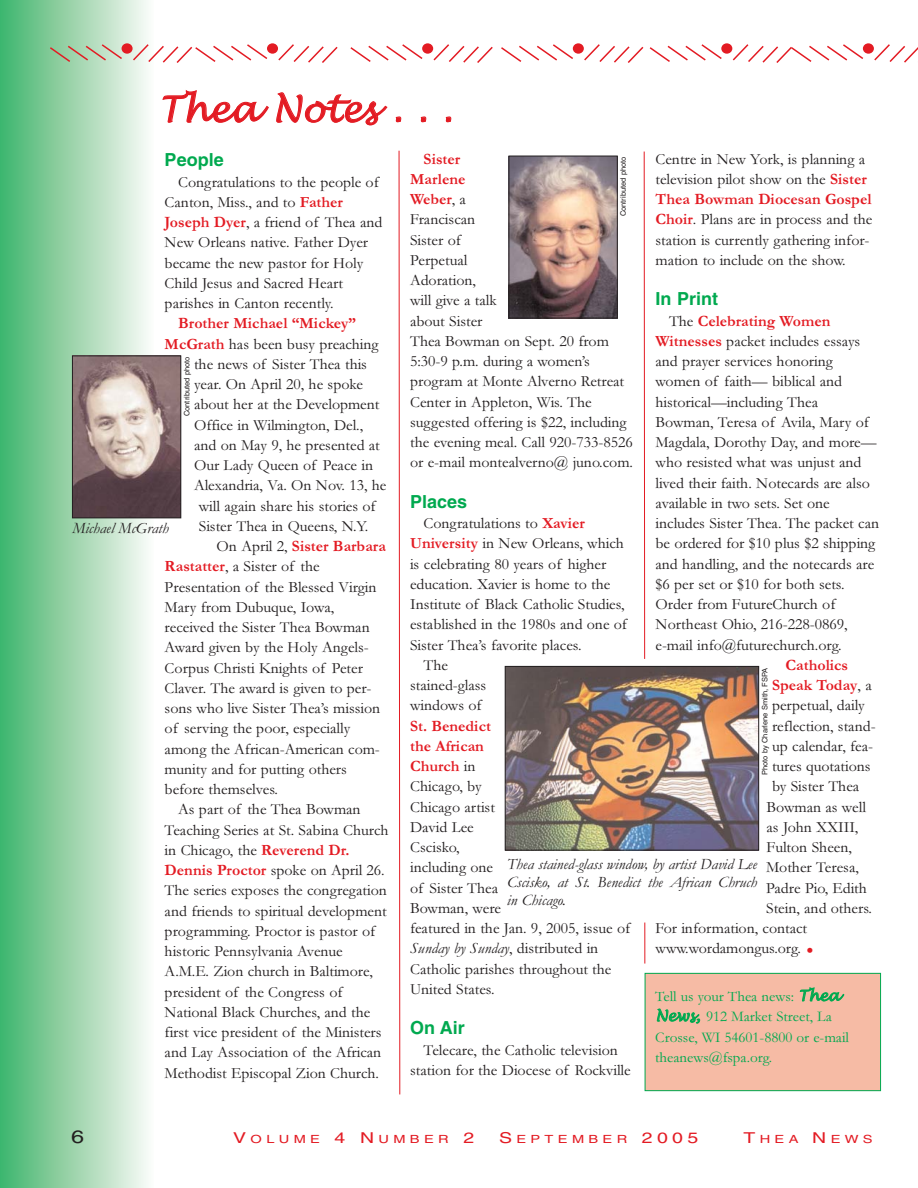
<style>
.page{position:relative;width:918px;height:1188px;background:#fff}
.page>*{position:absolute;margin:0;border:0;box-sizing:border-box;transform-origin:0 0}
.t1{font:36px "TT2873 O00";letter-spacing:-.005em;color:#e31b23}
.t2{font:700 18px "Helvetica";color:#00a94f}
.t3{font:18px "Helvetica";color:#231f20;scale:1.3 1}
.t4{font:15.75px/20.2px "TT2865 O00";color:#231f20}
.t5{font:15.75px/20.2px "TT286 CO00";color:#e31b23}
.t6{font:15.75px/18px "TT285 DO00";color:#231f20;text-align:justify}
.t7{font:15px/20.2px "TT2865 O00";color:#00a94f}
.t8{font:11.25px "Helvetica";letter-spacing:.295em;color:#e31b23;scale:1.3 1}
.t9{font:7.5px "Helvetica";color:#231f20}
.s1{font-family:"TT286 CO00";color:#e31b23}
.s2{font-family:"TT2865 O00";color:#231f20}
.s3{font-family:"TT2865 O00"}
.s4{font-family:"TT2873 O00"}
.s5{font-size:15px}
</style>
<div class="page">
<div style="left:0;top:0;width:153px;height:1188px;background:linear-gradient(to right,#41b46b,#fdfaf7)"></div>
<svg style="left:48px;top:43px;width:290px;height:22px"></svg>
<svg style="left:350px;top:43px;width:568px;height:20px"></svg>
<hr style="left:645px;top:923px;width:1px;height:41px;background:#e31b23">
<svg style="left:399px;top:151px;width:1px;height:944px"></svg>
<div style="left:645px;top:973px;width:236px;height:118px;background:#f6bba5"></div>
<div style="left:645px;top:973px;width:236px;height:118px;border:1px solid #00a94f"></div>
<img style="left:74px;top:358px;width:105px;height:158px">
<div style="left:72px;top:356px;width:109px;height:162px;border:1px solid #231f20"></div>
<img style="left:507px;top:668px;width:250px;height:181px">
<div style="left:505px;top:666px;width:254px;height:185px;border:1px solid #231f20"></div>
<svg style="left:644px;top:151px;width:1px;height:508px"></svg>
<img style="left:511px;top:158px;width:105px;height:158px">
<div style="left:509px;top:156px;width:109px;height:162px;border:1px solid #231f20"></div>
<h1 class="t1" style="left:159px;top:91px;width:296px">Thea Notes . . .</h1>
<p class="t2" style="left:165px;top:154px;width:61px">People</p>
<p class="t4" style="left:165px;top:173px;width:219px;text-indent:13px">Congratulations to the people of<br>Canton, Miss., and to <span class="s1">Father<br>Joseph Dyer</span>, a friend of Thea and<br>New Orleans native. Father Dyer became the new pastor for Holy<br>Child Jesus and Sacred Heart parishes in Canton recently.</p>
<p class="t5" style="left:178px;top:315px;width:180px">Brother Michael “Mickey”</p>
<p class="t4" style="left:165px;top:335px;width:215px"><span class="s1">McGrath</span> has been busy preaching</p>
<p class="t4" style="left:194px;top:356px;width:175px">the news of Sister Thea this</p>
<p class="t4" style="left:194px;top:376px;width:171px">year. On April 20, he spoke</p>
<p class="t4" style="left:194px;top:396px;width:187px">about her at the Development</p>
<p class="t4" style="left:194px;top:416px;width:171px">Office in Wilmington, Del.,</p>
<p class="t4" style="left:194px;top:437px;width:187px">and on May 9, he presented at</p>
<p class="t4" style="left:194px;top:457px;width:181px">Our Lady Queen of Peace in</p>
<p class="t4" style="left:194px;top:477px;width:194px">Alexandria, Va. On Nov. 13, he</p>
<p class="t4" style="left:199px;top:497px;width:178px">will again share his stories of</p>
<p class="t4" style="left:199px;top:518px;width:171px">Sister Thea in Queens, N.Y.</p>
<p class="t5" style="left:217px;top:538px;width:171px"><span class="s2">On April 2,</span> Sister Barbara</p>
<p class="t4" style="left:165px;top:558px;width:217px"><span class="s1">Rastatter</span>, a Sister of the<br>Presentation of the Blessed Virgin<br>Mary from Dubuque, Iowa, received the Sister Thea Bowman<br>Award given by the Holy Angels-<br>Corpus Christi Knights of Peter<br>Claver. The award is given to per&shy;sons who live Sister Thea’s mission of serving the poor, especially among the African-American com&shy;munity and for putting others before themselves.</p>
<p class="t4" style="left:165px;top:801px;width:225px;text-indent:13px">As part of the Thea Bowman Teaching Series at St. Sabina Church in Chicago, the <span class="s1">Reverend Dr.<br>Dennis Proctor</span> spoke on April 26.<br>The series exposes the congregation and friends to spiritual development programming. Proctor is pastor of historic Pennsylvania Avenue A.M.E. Zion church in Baltimore, president of the Congress of National Black Churches, and the first vice president of the Ministers and Lay Association of the African Methodist Episcopal Zion Church.</p>
<p class="t5" style="left:410px;top:150px;width:57px;text-align:center">Sister<br>Marlene<br>Weber<span class="s2">, a</span></p>
<p class="t4" style="left:410px;top:211px;width:224px">Franciscan<br>Sister of<br>Perpetual<br>Adoration,<br>will give a talk<br>about Sister<br>Thea Bowman on Sept. 20 from<br>5:30-9 p.m. during a women’s program at Monte Alverno Retreat<br>Center in Appleton, Wis. The suggested offering is $22, including the evening meal. Call 920-733-8526 or e-mail montealverno@ juno.com.</p>
<p class="t2" style="left:410px;top:495px;width:59px">Places</p>
<p class="t4" style="left:424px;top:515px;width:163px">Congratulations to <span class="s1">Xavier</span></p>
<p class="t4" style="left:410px;top:535px;width:215px"><span class="s1">University</span> in New Orleans, which</p>
<p class="t4" style="left:410px;top:555px;width:198px">is celebrating 80 years of higher</p>
<p class="t4" style="left:410px;top:576px;width:202px">education. Xavier is home to the</p>
<p class="t4" style="left:410px;top:596px;width:216px">Institute of Black Catholic Studies,</p>
<p class="t4" style="left:410px;top:616px;width:218px">established in the 1980s and one of</p>
<p class="t4" style="left:410px;top:636px;width:173px">Sister Thea’s favorite places.</p>
<p class="t4" style="left:424px;top:657px;width:26px">The</p>
<p class="t4" style="left:410px;top:677px;width:78px">stained-glass</p>
<p class="t4" style="left:410px;top:697px;width:73px">windows of</p>
<p class="t5" style="left:410px;top:717px;width:82px">St. Benedict the African<br>Church <span class="s2">in</span></p>
<p class="t4" style="left:410px;top:778px;width:222px">Chicago, by<br>Chicago artist<br>David Lee<br>Cscisko,<br>including one<br>of Sister Thea<br>Bowman, were<br>featured in the Jan. 9, 2005, issue of</p>
<p class="t6" style="left:410px;top:941px;width:190px">Sunday by Sunday<span class="s3">, distributed in</span></p>
<p class="t4" style="left:410px;top:960px;width:203px">Catholic parishes throughout the<br>United States.</p>
<p class="t2" style="left:410px;top:1021px;width:56px">On Air</p>
<p class="t4" style="left:410px;top:1041px;width:222px;text-align:center">Telecare, the Catholic television station for the Diocese of Rockville</p>
<p class="t4" style="left:656px;top:150px;width:213px">Centre in New York, is planning a television pilot show on the <span class="s1">Sister</span></p>
<p class="t5" style="left:656px;top:191px;width:217px">Thea Bowman Diocesan Gospel</p>
<p class="t4" style="left:656px;top:211px;width:218px"><span class="s1">Choir</span>. Plans are in process and the station is currently gathering infor&shy;mation to include on the show.</p>
<p class="t2" style="left:656px;top:292px;width:64px">In Print</p>
<p class="t5" style="left:669px;top:312px;width:163px"><span class="s2">The</span> Celebrating Women</p>
<p class="t4" style="left:656px;top:333px;width:225px"><span class="s1">Witnesses</span> packet includes essays and prayer services honoring women of faith— biblical and historical—including Thea<br>Bowman, Teresa of Avila, Mary of<br>Magdala, Dorothy Day, and more— who resisted what was unjust and lived their faith. Notecards are also available in two sets. Set one includes Sister Thea. The packet can be ordered for $10 plus $2 shipping and handling, and the notecards are $6 per set or $10 for both sets.<br>Order from FutureChurch of<br>Northeast Ohio, 216-228-0869, e-mail info@futurechurch.org.</p>
<p class="t5" style="left:772px;top:657px;width:101px;text-indent:13px">Catholics<br>Speak Today<span class="s2">, a</span></p>
<p class="t4" style="left:772px;top:697px;width:94px">perpetual, daily</p>
<p class="t4" style="left:772px;top:717px;width:105px">reflection, stand-</p>
<p class="t4" style="left:772px;top:738px;width:103px">up calendar, fea-</p>
<p class="t4" style="left:772px;top:758px;width:100px">tures quotations</p>
<p class="t4" style="left:772px;top:778px;width:89px">by Sister Thea</p>
<p class="t4" style="left:767px;top:798px;width:101px">Bowman as well</p>
<p class="t4" style="left:767px;top:819px;width:93px">as John XXIII,</p>
<p class="t4" style="left:767px;top:839px;width:87px">Fulton Sheen,</p>
<p class="t4" style="left:766px;top:859px;width:94px">Mother Teresa,</p>
<p class="t4" style="left:766px;top:879px;width:102px">Padre Pio, Edith</p>
<p class="t4" style="left:766px;top:900px;width:107px">Stein, and others.</p>
<p class="t4" style="left:656px;top:920px;width:153px">For information, contact</p>
<p class="t4" style="left:656px;top:940px;width:147px">www.wordamongus.org.</p>
<p class="t9" style="left:621px;top:216px;width:61px;rotate:-90deg">Contributed photo</p>
<p class="t9" style="left:184px;top:416px;width:61px;rotate:-90deg">Contributed photo</p>
<p class="t6" style="left:72px;top:521px;width:98px">Michael McGrath</p>
<p class="t9" style="left:762px;top:775px;width:109px;rotate:-90deg">Photo by Charlene Smith, FSPA</p>
<p class="t6" style="left:507px;top:857px;width:252px">Thea stained-glass window, by artist David Lee Cscisko, at St. Benedict the African Chruch in Chicago.</p>
<p class="t7" style="left:655px;top:988px;width:195px">Tell us your Thea news: <span class="s4">Thea<br>News,</span> 912 Market Street, La<br>Crosse, WI 54601-8800 or e-mail theanews@fspa.org.</p>
<p class="t3" style="left:71px;top:1130px;width:12px">6</p>
<p class="t8" style="left:233px;top:1134px;width:187px"><span class="s5">V</span>OLUME <span class="s5">4 N</span>UMBER <span class="s5">2</span></p>
<p class="t8" style="left:499px;top:1134px;width:155px"><span class="s5">S</span>EPTEMBER <span class="s5">2005</span></p>
<p class="t8" style="left:744px;top:1134px;width:101px"><span class="s5">T</span>HEA <span class="s5">N</span>EWS</p>
</div>
